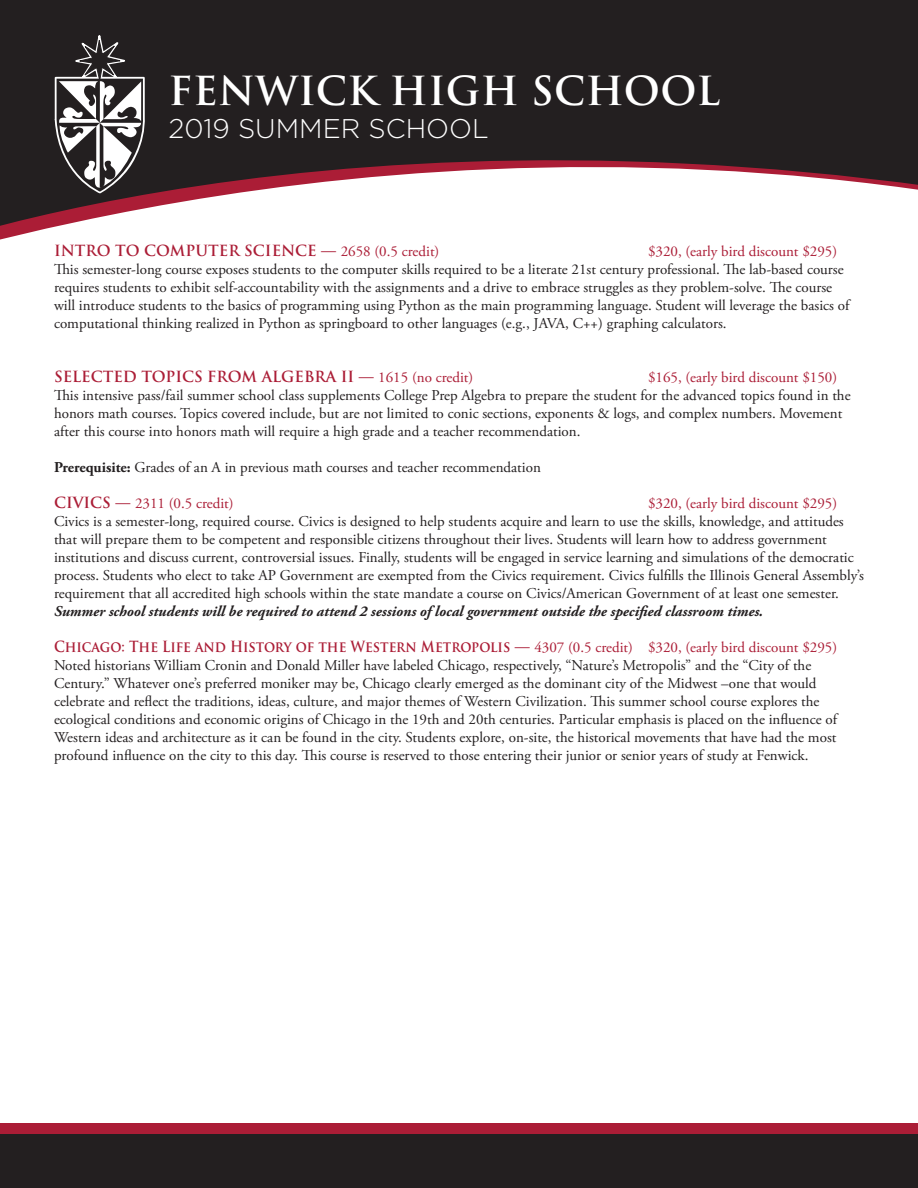
<style>
.page{position:relative;width:918px;height:1188px;background:#fff}
.page>*{position:absolute;margin:0;border:0;box-sizing:border-box;transform-origin:0 0}
.t1{font:700 39px "Trajan Pro";letter-spacing:.01em;color:#fff}
.t2{font:300 27px "Gotham";color:#fff}
.t3{font:15px/18px "Adobe Garamond Pro";color:#231f20}
.t4{font:15px "Adobe Garamond Pro";color:#ab1d36}
.t5{font:italic 700 15px "Adobe Garamond Pro";color:#231f20}
.t6{font:700 15px "Trajan Pro";color:#ab1d36;scale:.9 1}
.t7{font:700 15px "Trajan Pro";color:#ab1d36}
.s1{font-family:"Adobe Garamond Pro";font-weight:400}
.s2{font-weight:700}
.s3{font-family:"Trajan Pro";font-weight:700}
</style>
<div class="page">
<div style="left:0;top:1124px;width:918px;height:64px;background:#ab1d36"></div>
<svg style="left:0;top:0;width:918px;height:240px;fill:#231f20"></svg>
<div style="left:0;top:1134px;width:918px;height:54px;background:#231f20"></div>
<svg style="left:55px;top:35px;width:90px;height:158px"></svg>
<h1 class="t1" style="left:169px;top:67px;width:553px">FENWICK HIGH SCHOOL</h1>
<h2 class="t2" style="left:169px;top:111px;width:322px">2019 SUMMER SCHOOL</h2>
<p class="t7" style="left:54px;top:241px;width:387px">INTRO TO COMPUTER SCIENCE — <span class="s1">2658 (0.5 credit)</span></p>
<p class="t4" style="left:648px;top:242px;width:191px">$320, (early bird discount $295)</p>
<p class="t3" style="left:54px;top:261px;width:797px">This semester-long course exposes students to the computer skills required to be a literate 21st century professional. The lab-based course requires students to exhibit self-accountability with the assignments and a drive to embrace struggles as they problem-solve. The course will introduce students to the basics of programming using Python as the main programming language. Student will leverage the basics of computational thinking realized in Python as springboard to other languages (e.g., JAVA, C++) graphing calculators.</p>
<p class="t7" style="left:54px;top:367px;width:421px">SELECTED TOPICS FROM ALGEBRA II — <span class="s1">1615 (no credit)</span></p>
<p class="t4" style="left:648px;top:368px;width:191px">$165, (early bird discount $150)</p>
<p class="t3" style="left:54px;top:387px;width:798px">This intensive pass/fail summer school class supplements College Prep Algebra to prepare the student for the advanced topics found in the honors math courses. Topics covered include, but are not limited to conic sections, exponents &amp; logs, and complex numbers. Movement after this course into honors math will require a high grade and a teacher recommendation.</p>
<p class="t3" style="left:54px;top:459px;width:488px"><span class="s2">Prerequisite:</span> Grades of an A in previous math courses and teacher recommendation</p>
<p class="t4" style="left:54px;top:494px;width:181px"><span class="s3">CIVICS —</span> 2311 (0.5 credit)</p>
<p class="t4" style="left:648px;top:494px;width:191px">$320, (early bird discount $295)</p>
<p class="t3" style="left:54px;top:513px;width:812px">Civics is a semester-long, required course. Civics is designed to help students acquire and learn to use the skills, knowledge, and attitudes that will prepare them to be competent and responsible citizens throughout their lives. Students will learn how to address government institutions and discuss current, controversial issues. Finally, students will be engaged in service learning and simulations of the democratic process. Students who elect to take AP Government are exempted from the Civics requirement. Civics fulfills the Illinois General Assembly’s requirement that all accredited high schools within the state mandate a course on Civics/American Government of at least one semester.</p>
<p class="t5" style="left:54px;top:602px;width:711px">Summer school students will be required to attend 2 sessions of local government outside the specified classroom times.</p>
<p class="t6" style="left:54px;top:637px;width:872px">Chicago: The Life and History of the Western Metropolis — <span class="s1">4307 (0.5 credit) $320, (early bird discount $295)</span></p>
<p class="t3" style="left:54px;top:657px;width:785px">Noted historians William Cronin and Donald Miller have labeled Chicago, respectively, “Nature’s Metropolis” and the “City of the Century.” Whatever one’s preferred moniker may be, Chicago clearly emerged as the dominant city of the Midwest –one that would celebrate and reflect the traditions, ideas, culture, and major themes of Western Civilization. This summer school course explores the ecological conditions and economic origins of Chicago in the 19th and 20th centuries. Particular emphasis is placed on the influence of Western ideas and architecture as it can be found in the city. Students explore, on-site, the historical movements that have had the most profound influence on the city to this day. This course is reserved to those entering their junior or senior years of study at Fenwick.</p>
</div>
